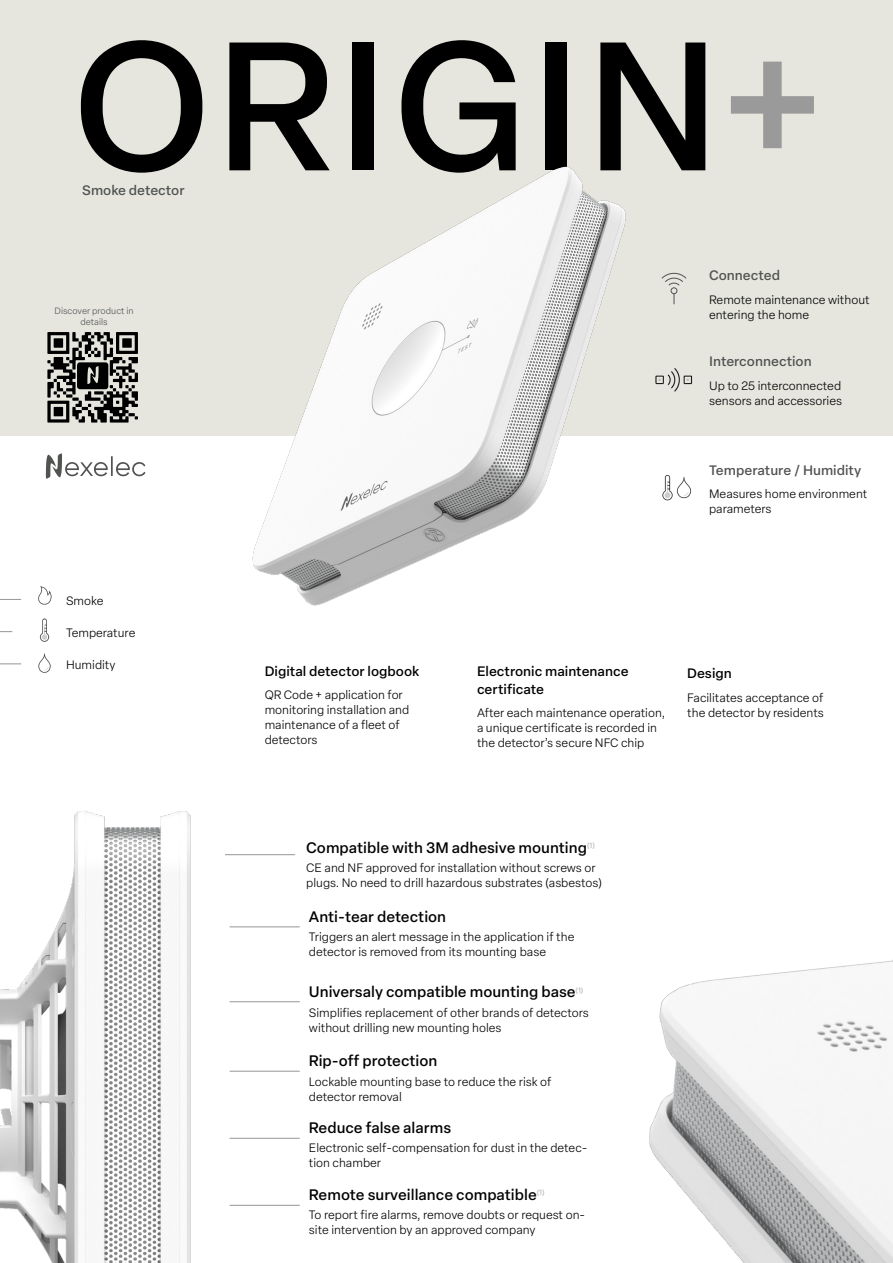
<style>
.page{position:relative;width:893px;height:1263px;background:#fff}
.page>*{position:absolute;margin:0;border:0;box-sizing:border-box;transform-origin:0 0}
.t1{font:500 180px "Elza Text";letter-spacing:.02em;color:#000}
.t2{font:500 15px "Elza Text";color:#000}
.t3{font:500 13.5px/18px "Elza Text";color:#000}
.t4{font:500 13.5px "Elza Text";color:#505350}
.t5{font:300 12px/15px "Elza Text";color:#000}
.t6{font:300 12px/15px "Elza Text";color:#000101}
.t7{font:300 9px/10.8px "Elza Text";color:#505350;text-align:center}
.s1{color:#9a9a9b}
</style>
<div class="page">
<div style="left:0;top:0;width:893px;height:435px;background:#e6e6df"></div>
<img style="left:38px;top:653px;width:13px;height:20px">
<hr style="left:230px;top:1205px;width:70px;height:1px;background:#979593">
<hr style="left:230px;top:1138px;width:70px;height:1px;background:#979593">
<hr style="left:230px;top:1071px;width:70px;height:1px;background:#979593">
<hr style="left:230px;top:1001px;width:70px;height:1px;background:#979593">
<hr style="left:230px;top:927px;width:70px;height:1px;background:#979593">
<svg style="left:661px;top:272px;width:26px;height:32px"></svg>
<svg style="left:0;top:599px;width:21px;height:1px"></svg>
<svg style="left:0;top:664px;width:21px;height:1px"></svg>
<svg style="left:0;top:631px;width:12px;height:1px"></svg>
<img style="left:39px;top:618px;width:11px;height:24px">
<img style="left:38px;top:586px;width:14px;height:19px">
<img style="left:655px;top:368px;width:38px;height:24px">
<img style="left:662px;top:475px;width:5px;height:26px">
<img style="left:667px;top:475px;width:25px;height:26px">
<img style="left:250px;top:166px;width:387px;height:440px">
<img style="left:649px;top:960px;width:244px;height:303px">
<img style="left:0;top:811px;width:191px;height:452px">
<hr style="left:225px;top:854px;width:70px;height:1px;background:#979593">
<svg style="left:46px;top:453px;width:100px;height:26px"></svg>
<svg style="left:47px;top:332px;width:91px;height:91px"></svg>
<h1 class="t1" style="left:72px;top:-31px;width:751px">ORIGIN<span class="s1">+</span></h1>
<p class="t4" style="left:82px;top:180px;width:104px">Smoke detector</p>
<p class="t7" style="left:55px;top:305px;width:81px">Discover product in details</p>
<p class="t5" style="left:66px;top:592px;width:39px">Smoke</p>
<p class="t5" style="left:66px;top:624px;width:71px">Temperature</p>
<p class="t5" style="left:66px;top:656px;width:51px">Humidity</p>
<p class="t4" style="left:709px;top:265px;width:72px">Connected</p>
<p class="t5" style="left:709px;top:291px;width:162px">Remote maintenance without entering the home</p>
<p class="t4" style="left:709px;top:351px;width:104px">Interconnection</p>
<p class="t5" style="left:709px;top:377px;width:134px">Up to 25 interconnected sensors and accessories</p>
<p class="t4" style="left:709px;top:460px;width:154px">Temperature / Humidity</p>
<p class="t5" style="left:709px;top:486px;width:160px">Measures home environment parameters</p>
<p class="t3" style="left:265px;top:661px;width:156px">Digital detector logbook</p>
<p class="t5" style="left:265px;top:687px;width:146px">QR Code + application for monitoring installation and maintenance of a fleet of detectors</p>
<p class="t3" style="left:477px;top:661px;width:153px">Electronic maintenance certificate</p>
<p class="t5" style="left:477px;top:705px;width:190px">After each maintenance operation, a unique certificate is recorded in the detector’s secure NFC chip</p>
<p class="t3" style="left:687px;top:664px;width:46px">Design</p>
<p class="t5" style="left:687px;top:689px;width:138px">Facilitates acceptance of the detector by residents</p>
<p class="t2" style="left:306px;top:836px;width:290px">Compatible with 3M adhesive mounting<sup>(1)</sup></p>
<p class="t6" style="left:306px;top:859px;width:297px">CE and NF approved for installation without screws or plugs. No need to drill hazardous substrates (asbestos)</p>
<p class="t2" style="left:309px;top:905px;width:139px">Anti-tear detection</p>
<p class="t6" style="left:309px;top:929px;width:267px">Triggers an alert message in the application if the detector is removed from its mounting base</p>
<p class="t2" style="left:309px;top:980px;width:276px">Universaly compatible mounting base<sup>(1)</sup></p>
<p class="t5" style="left:309px;top:1004px;width:282px">Simplifies replacement of other brands of detectors without drilling new mounting holes</p>
<p class="t2" style="left:309px;top:1049px;width:130px">Rip-off protection</p>
<p class="t5" style="left:309px;top:1073px;width:244px">Lockable mounting base to reduce the risk of detector removal</p>
<p class="t2" style="left:309px;top:1116px;width:144px">Reduce false alarms</p>
<p class="t5" style="left:309px;top:1140px;width:280px">Electronic self-compensation for dust in the detec&shy;tion chamber</p>
<p class="t2" style="left:309px;top:1183px;width:237px">Remote surveillance compatible<sup>(1)</sup></p>
<p class="t5" style="left:309px;top:1207px;width:278px">To report fire alarms, remove doubts or request on&shy;site intervention by an approved company</p>
</div>
